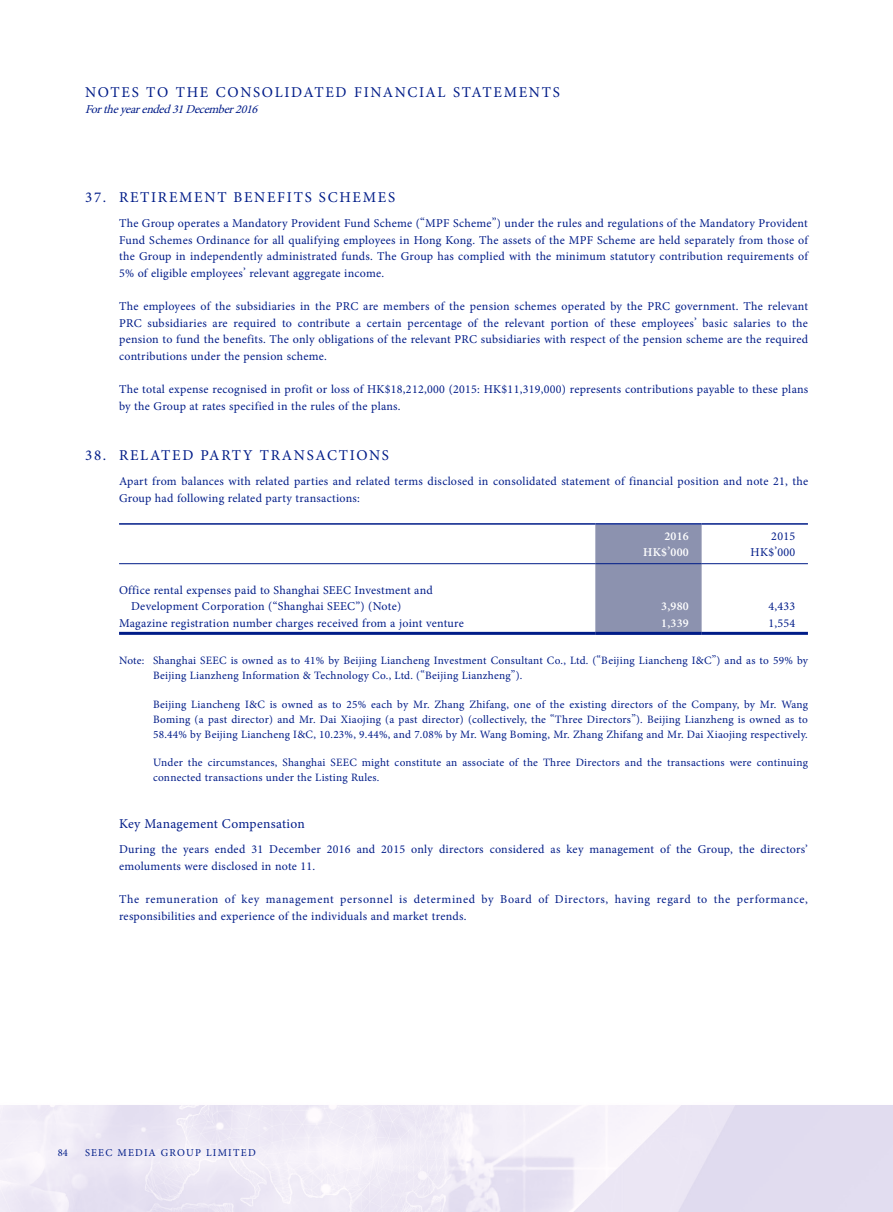
<style>
.page{position:relative;width:893px;height:1212px;background:#fff}
.page>*{position:absolute;margin:0;border:0;box-sizing:border-box;transform-origin:0 0}
.t1{font:15px "Minion Pro";letter-spacing:.11em;color:#001c88}
.t2{font:13.5px "Minion Pro";letter-spacing:.02em;color:#001c88}
.t3{font:12px/16.5px "Minion Pro";letter-spacing:.025em;color:#001c88}
.t4{font:italic 12px "Minion Pro";color:#001c88}
.t5{font:600 12px "Minion Pro";letter-spacing:.02em;color:#fff}
.t6{font:11.25px/15px "Minion Pro";letter-spacing:.02em;color:#001c88}
.t7{font:10.5px "Minion Pro";letter-spacing:.115em;color:#001c88}
</style>
<div class="page">
<div style="left:595px;top:525px;width:107px;height:107px;background:#8c92af"></div>
<hr style="left:119px;top:523px;width:476px;height:2px;background:#001c88">
<hr style="left:595px;top:523px;width:107px;height:2px;background:#001c88">
<hr style="left:702px;top:523px;width:106px;height:2px;background:#001c88">
<hr style="left:119px;top:563px;width:476px;height:1px;background:#001c88">
<hr style="left:595px;top:563px;width:107px;height:1px;background:#001c88">
<hr style="left:702px;top:563px;width:106px;height:1px;background:#001c88">
<hr style="left:119px;top:632px;width:476px;height:3px;background:#001c88">
<hr style="left:595px;top:632px;width:107px;height:3px;background:#001c88">
<hr style="left:702px;top:632px;width:106px;height:3px;background:#001c88">
<p class="t1" style="left:85px;top:82px;width:476px">NOTES TO THE CONSOLIDATED FINANCIAL STATEMENTS</p>
<p class="t4" style="left:85px;top:102px;width:178px">Fortheyearended31December2016</p>
<p class="t1" style="left:85px;top:187px;width:312px">37. RETIREMENT BENEFITS SCHEMES</p>
<p class="t3" style="left:119px;top:215px;width:691px;text-align:justify">The Group operates a Mandatory Provident Fund Scheme (“MPF Scheme”) under the rules and regulations of the Mandatory Provident Fund Schemes Ordinance for all qualifying employees in Hong Kong. The assets of the MPF Scheme are held separately from those of the Group in independently administrated funds. The Group has complied with the minimum statutory contribution requirements of 5% of eligible employees’ relevant aggregate income.</p>
<p class="t3" style="left:119px;top:298px;width:691px;text-align:justify">The employees of the subsidiaries in the PRC are members of the pension schemes operated by the PRC government. The relevant PRC subsidiaries are required to contribute a certain percentage of the relevant portion of these employees’ basic salaries to the pension to fund the benefits. The only obligations of the relevant PRC subsidiaries with respect of the pension scheme are the required contributions under the pension scheme.</p>
<p class="t3" style="left:119px;top:381px;width:691px">The total expense recognised in profit or loss of HK$18,212,000 (2015: HK$11,319,000) represents contributions payable to these plans by the Group at rates specified in the rules of the plans.</p>
<p class="t1" style="left:85px;top:445px;width:305px">38. RELATED PARTY TRANSACTIONS</p>
<p class="t3" style="left:119px;top:473px;width:691px">Apart from balances with related parties and related terms disclosed in consolidated statement of financial position and note 21, the<br>Group had following related party transactions:</p>
<p class="t5" style="left:664px;top:527px;width:26px">2016</p>
<p class="t3" style="left:771px;top:528px;width:25px">2015</p>
<p class="t5" style="left:643px;top:544px;width:47px">HK$’000</p>
<p class="t3" style="left:750px;top:544px;width:46px">HK$’000</p>
<p class="t3" style="left:131px;top:582px;width:303px;text-indent:-12px">Office rental expenses paid to Shanghai SEEC Investment and<br>Development Corporation (“Shanghai SEEC”) (Note)</p>
<p class="t5" style="left:661px;top:598px;width:29px">3,980</p>
<p class="t3" style="left:768px;top:598px;width:28px">4,433</p>
<p class="t3" style="left:119px;top:615px;width:346px">Magazine registration number charges received from a joint venture</p>
<p class="t5" style="left:661px;top:615px;width:29px">1,339</p>
<p class="t3" style="left:768px;top:615px;width:28px">1,554</p>
<p class="t6" style="left:153px;top:653px;width:656px;text-indent:-34px">Note: Shanghai SEEC is owned as to 41% by Beijing Liancheng Investment Consultant Co., Ltd. (“Beijing Liancheng I&amp;C”) and as to 59% by<br>Beijing Lianzheng Information &amp; Technology Co., Ltd. (“Beijing Lianzheng”).</p>
<p class="t6" style="left:153px;top:696px;width:656px;text-align:justify">Beijing Liancheng I&amp;C is owned as to 25% each by Mr. Zhang Zhifang, one of the existing directors of the Company, by Mr. Wang Boming (a past director) and Mr. Dai Xiaojing (a past director) (collectively, the “Three Directors”). Beijing Lianzheng is owned as to 58.44% by Beijing Liancheng I&amp;C, 10.23%, 9.44%, and 7.08% by Mr. Wang Boming, Mr. Zhang Zhifang and Mr. Dai Xiaojing respectively.</p>
<p class="t6" style="left:153px;top:755px;width:656px">Under the circumstances, Shanghai SEEC might constitute an associate of the Three Directors and the transactions were continuing connected transactions under the Listing Rules.</p>
<p class="t2" style="left:119px;top:815px;width:187px">Key Management Compensation</p>
<p class="t3" style="left:119px;top:841px;width:690px">During the years ended 31 December 2016 and 2015 only directors considered as key management of the Group, the directors’ emoluments were disclosed in note 11.</p>
<p class="t3" style="left:119px;top:891px;width:690px">The remuneration of key management personnel is determined by Board of Directors, having regard to the performance, responsibilities and experience of the individuals and market trends.</p>
<p class="t7" style="left:58px;top:1146px;width:12px">84</p>
<p class="t7" style="left:85px;top:1146px;width:172px">SEEC MEDIA GROUP LIMITED</p>
</div>
